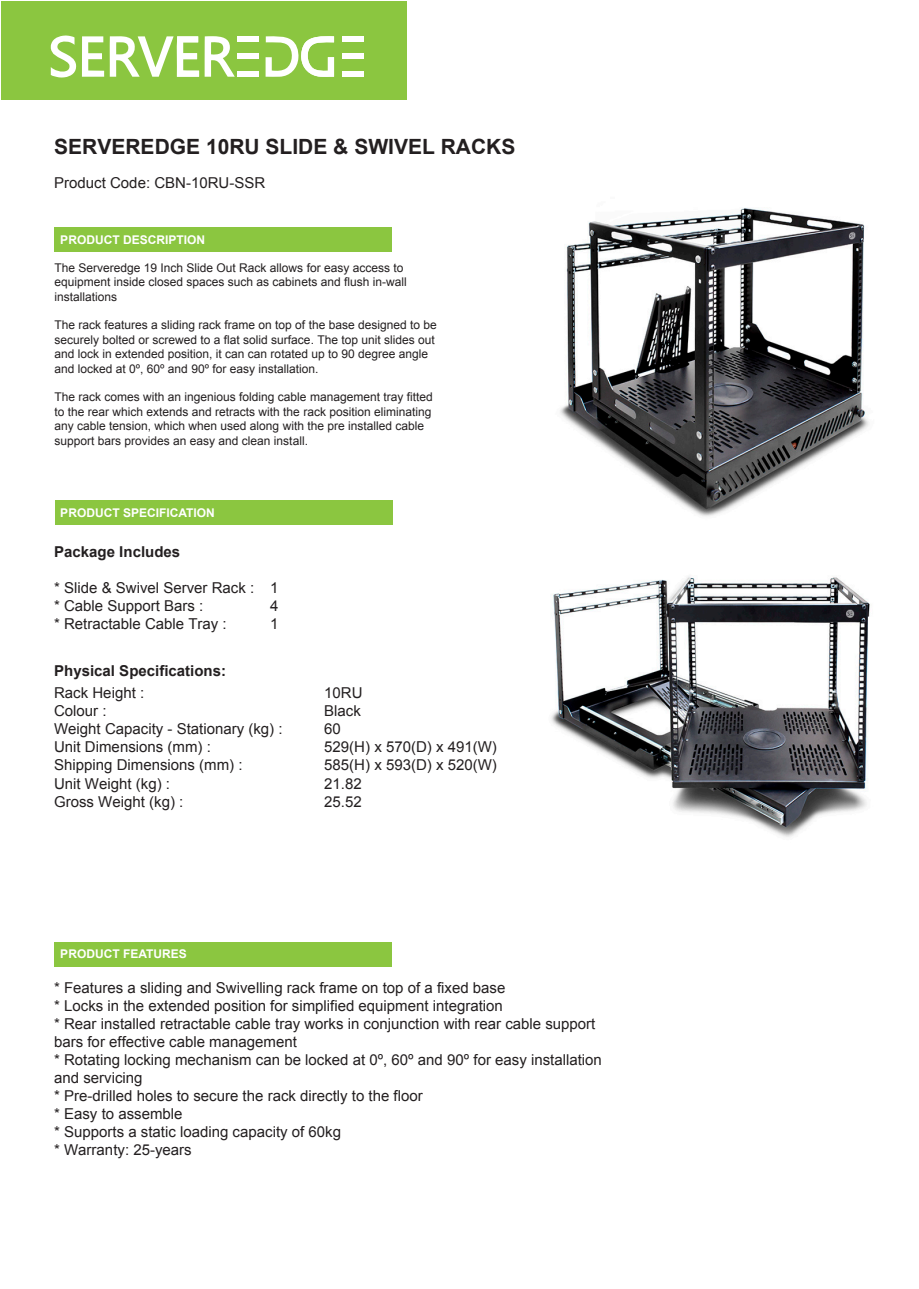
<style>
.page{position:relative;width:919px;height:1289px;background:#fff}
.page>*{position:absolute;margin:0;border:0;box-sizing:border-box;transform-origin:0 0}
.t1{font:700 21px "Arial";color:#231f20}
.t2{font:15px/18px "Arial";color:#231f20}
.t3{font:700 15px "Arial";color:#231f20}
.t4{font:12px/14.4px "Arial";color:#231f20}
.t5{font:700 12px "Arial";color:#fff}
</style>
<div class="page">
<div style="left:1px;top:1px;width:405px;height:99px;background:#8bc640"></div>
<svg style="left:51px;top:35px;width:53px;height:43px"></svg>
<svg style="left:265px;top:36px;width:69px;height:41px"></svg>
<div style="left:238px;top:71px;width:21px;height:6px;background:#fff"></div>
<div style="left:238px;top:53px;width:21px;height:6px;background:#fff"></div>
<div style="left:238px;top:36px;width:21px;height:6px;background:#fff"></div>
<div style="left:342px;top:36px;width:22px;height:6px;background:#fff"></div>
<div style="left:342px;top:53px;width:22px;height:6px;background:#fff"></div>
<div style="left:342px;top:71px;width:22px;height:6px;background:#fff"></div>
<svg style="left:110px;top:36px;width:125px;height:41px"></svg>
<div style="left:55px;top:227px;width:337px;height:25px;background:#8bc640"></div>
<div style="left:55px;top:500px;width:337px;height:24px;background:#8bc640"></div>
<div style="left:54px;top:942px;width:338px;height:24px;background:#8bc640"></div>
<img style="left:551px;top:208px;width:319px;height:629px">
<h1 class="t1" style="left:54px;top:132px;width:462px">SERVEREDGE 10RU SLIDE &amp; SWIVEL RACKS</h1>
<p class="t2" style="left:54px;top:174px;width:212px">Product Code: CBN-10RU-SSR</p>
<p class="t5" style="left:60px;top:232px;width:146px">PRODUCT DESCRIPTION</p>
<p class="t4" style="left:54px;top:260px;width:354px">The Serveredge 19 Inch Slide Out Rack allows for easy access to equipment inside closed spaces such as cabinets and flush in-wall installations</p>
<p class="t4" style="left:54px;top:318px;width:384px">The rack features a sliding rack frame on top of the base designed to be securely bolted or screwed to a flat solid surface. The top unit slides out and lock in extended position, it can can rotated up to 90 degree angle and locked at 0º, 60º and 90º for easy installation.</p>
<p class="t4" style="left:54px;top:390px;width:380px">The rack comes with an ingenious folding cable management tray fitted to the rear which extends and retracts with the rack position eliminating any cable tension, which when used along with the pre installed cable support bars provides an easy and clean install.</p>
<p class="t5" style="left:60px;top:504px;width:156px">PRODUCT SPECIFICATION</p>
<p class="t3" style="left:54px;top:542px;width:127px">Package Includes</p>
<p class="t2" style="left:54px;top:579px;width:226px">* Slide &amp; Swivel Server Rack : 1 * Cable Support Bars :</p>
<p class="t2" style="left:270px;top:597px;width:10px">4</p>
<p class="t2" style="left:54px;top:615px;width:174px">* Retractable Cable Tray :</p>
<p class="t2" style="left:270px;top:615px;width:10px">1</p>
<p class="t3" style="left:54px;top:660px;width:173px">Physical Specifications:</p>
<p class="t2" style="left:54px;top:684px;width:92px">Rack Height :</p>
<p class="t2" style="left:324px;top:684px;width:40px">10RU</p>
<p class="t2" style="left:54px;top:702px;width:54px">Colour :</p>
<p class="t2" style="left:324px;top:702px;width:38px">Black</p>
<p class="t2" style="left:54px;top:720px;width:230px">Weight Capacity - Stationary (kg) :</p>
<p class="t2" style="left:324px;top:720px;width:18px">60</p>
<p class="t2" style="left:54px;top:738px;width:158px">Unit Dimensions (mm) :</p>
<p class="t2" style="left:324px;top:738px;width:174px">529(H) x 570(D) x 491(W)</p>
<p class="t2" style="left:54px;top:756px;width:190px">Shipping Dimensions (mm) :</p>
<p class="t2" style="left:324px;top:756px;width:174px">585(H) x 593(D) x 520(W)</p>
<p class="t2" style="left:54px;top:774px;width:117px">Unit Weight (kg) :</p>
<p class="t2" style="left:324px;top:774px;width:39px">21.82</p>
<p class="t2" style="left:54px;top:792px;width:131px">Gross Weight (kg) :</p>
<p class="t2" style="left:324px;top:792px;width:39px">25.52</p>
<p class="t5" style="left:60px;top:946px;width:128px">PRODUCT FEATURES</p>
<p class="t2" style="left:54px;top:978px;width:549px">* Features a sliding and Swivelling rack frame on top of a fixed base<br>* Locks in the extended position for simplified equipment integration<br>* Rear installed retractable cable tray works in conjunction with rear cable support bars for effective cable management<br>* Rotating locking mechanism can be locked at 0º, 60º and 90º for easy installation and servicing<br>* Pre-drilled holes to secure the rack directly to the floor<br>* Easy to assemble<br>* Supports a static loading capacity of 60kg<br>* Warranty: 25-years</p>
</div>
